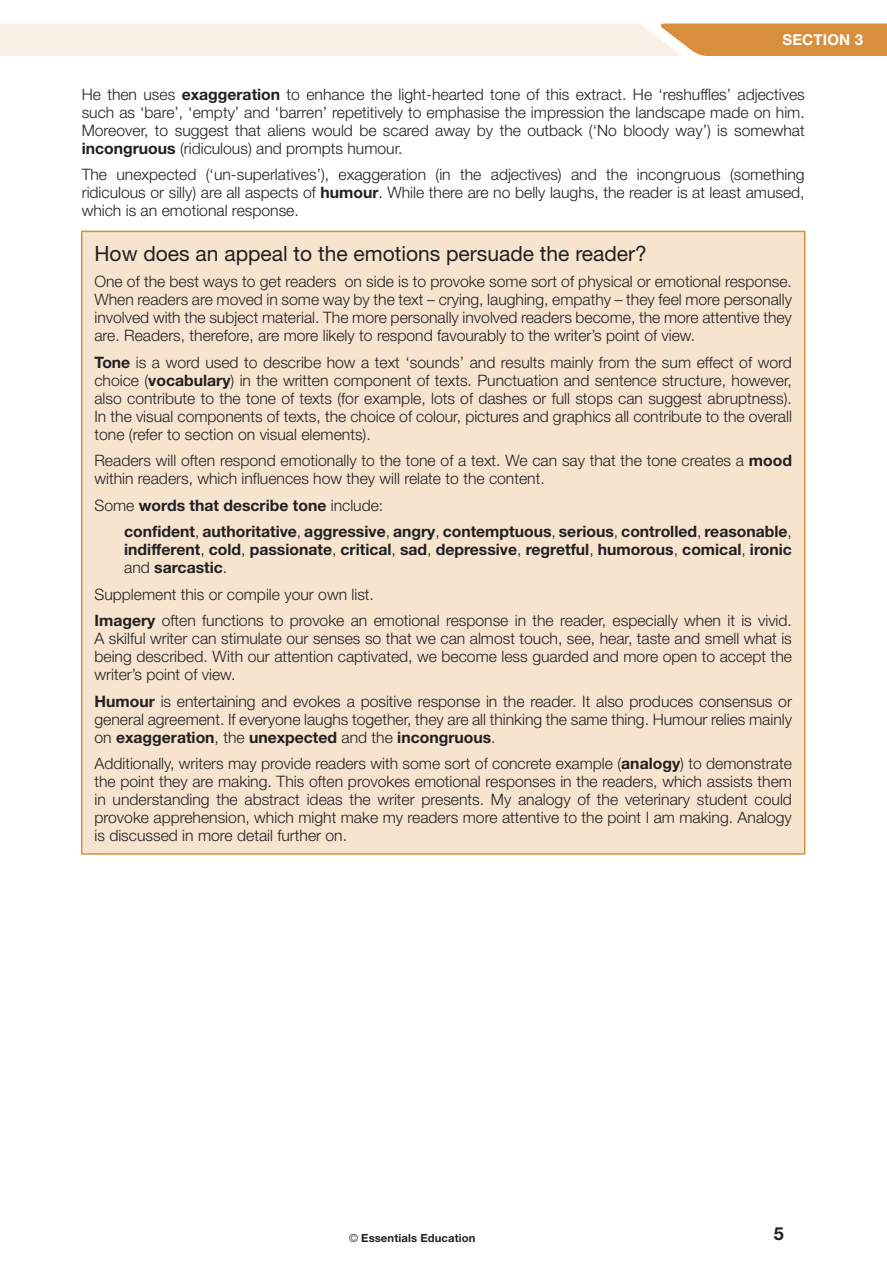
<style>
.page{position:relative;width:887px;height:1267px;background:#fff}
.page>*{position:absolute;margin:0;border:0;box-sizing:border-box;transform-origin:0 0}
.t1{font:21px "Helvetica Neue";color:#231f20}
.t2{font:700 18px "Helvetica Neue";color:#231f20}
.t3{font:300 15.75px/18px "Helvetica Neue";color:#231f20;text-align:justify}
.t4{font:700 15.75px/26.5px "Helvetica Neue";color:#231f20}
.t5{font:700 15px "Helvetica Neue";letter-spacing:.01em;color:#fff}
.t6{font:700 11.25px "Helvetica Neue";letter-spacing:.01em;color:#231f20}
.s1{font-weight:700}
.s2{font-weight:300}
</style>
<div class="page">
<svg style="left:0;top:23px;width:887px;height:33px;background:#f2dabf"></svg>
<div style="left:82px;top:231px;width:723px;height:623px;background:#f7e4cf"></div>
<hr style="left:81px;top:231px;width:724px;height:1px;background:#d88f3d">
<hr style="left:81px;top:232px;width:1px;height:621px;background:#d88f3d">
<hr style="left:804px;top:232px;width:1px;height:621px;background:#d88f3d">
<hr style="left:81px;top:853px;width:724px;height:2px;background:#d88f3d">
<p class="t5" style="left:782px;top:30px;width:82px">SECTION 3</p>
<p class="t3" style="left:82px;top:85px;width:724px">He then uses <span class="s1">exaggeration</span> to enhance the light-hearted tone of this extract. He ‘reshuffles’ adjectives such as ‘bare’, ‘empty’ and ‘barren’ repetitively to emphasise the impression the landscape made on him.<br>Moreover, to suggest that aliens would be scared away by the outback (‘No bloody way’) is somewhat <span class="s1">incongruous</span> (ridiculous) and prompts humour.</p>
<p class="t3" style="left:82px;top:165px;width:724px">The unexpected (‘un-superlatives’), exaggeration (in the adjectives) and the incongruous (something ridiculous or silly) are all aspects of <span class="s1">humour</span>. While there are no belly laughs, the reader is at least amused, which is an emotional response.</p>
<h1 class="t1" style="left:94px;top:241px;width:554px">How does an appeal to the emotions persuade the reader?</h1>
<p class="t3" style="left:94px;top:272px;width:699px">One of the best ways to get readers on side is to provoke some sort of physical or emotional response.<br>When readers are moved in some way by the text – crying, laughing, empathy – they feel more personally involved with the subject material. The more personally involved readers become, the more attentive they are. Readers, therefore, are more likely to respond favourably to the writer’s point of view.</p>
<p class="t3" style="left:94px;top:353px;width:699px"><span class="s1">Tone</span> is a word used to describe how a text ‘sounds’ and results mainly from the sum effect of word choice (<span class="s1">vocabulary</span>) in the written component of texts. Punctuation and sentence structure, however, also contribute to the tone of texts (for example, lots of dashes or full stops can suggest abruptness).<br>In the visual components of texts, the choice of colour, pictures and graphics all contribute to the overall tone (refer to section on visual elements).</p>
<p class="t3" style="left:94px;top:451px;width:699px">Readers will often respond emotionally to the tone of a text. We can say that the tone creates a <span class="s1">mood </span>within readers, which influences how they will relate to the content.</p>
<p class="t4" style="left:124px;top:491px;width:669px;text-indent:-30px"><span class="s2">Some</span> words that describe tone <span class="s2">include:<br></span>confident<span class="s2">,</span> authoritative<span class="s2">,</span> aggressive<span class="s2">,</span> angry<span class="s2">,</span> contemptuous<span class="s2">,</span> serious<span class="s2">,</span> controlled<span class="s2">,</span> reasonable<span class="s2">,</span></p>
<p class="t4" style="left:124px;top:540px;width:669px;line-height:18px">indifferent<span class="s2">,</span> cold<span class="s2">,</span> passionate<span class="s2">,</span> critical<span class="s2">,</span> sad<span class="s2">,</span> depressive<span class="s2">,</span> regretful<span class="s2">,</span> humorous<span class="s2">,</span> comical<span class="s2">,</span> ironic <span class="s2">and</span> sarcastic<span class="s2">.</span></p>
<p class="t3" style="left:94px;top:580px;width:699px;line-height:26.5px">Supplement this or compile your own list.<br><span class="s1">Imagery</span> often functions to provoke an emotional response in the reader, especially when it is vivid.</p>
<p class="t3" style="left:94px;top:629px;width:699px">A skilful writer can stimulate our senses so that we can almost touch, see, hear, taste and smell what is being described. With our attention captivated, we become less guarded and more open to accept the writer’s point of view.</p>
<p class="t3" style="left:94px;top:692px;width:699px"><span class="s1">Humour</span> is entertaining and evokes a positive response in the reader. It also produces consensus or general agreement. If everyone laughs together, they are all thinking the same thing. Humour relies mainly on <span class="s1">exaggeration</span>, the <span class="s1">unexpected</span> and the <span class="s1">incongruous</span>.</p>
<p class="t3" style="left:94px;top:754px;width:699px">Additionally, writers may provide readers with some sort of concrete example (<span class="s1">analogy</span>) to demonstrate the point they are making. This often provokes emotional responses in the readers, which assists them in understanding the abstract ideas the writer presents. My analogy of the veterinary student could provoke apprehension, which might make my readers more attentive to the point I am making. Analogy is discussed in more detail further on.</p>
<p class="t6" style="left:349px;top:1231px;width:128px"><span class="s2">©</span> Essentials Education</p>
<p class="t2" style="left:774px;top:1223px;width:12px">5</p>
</div>
